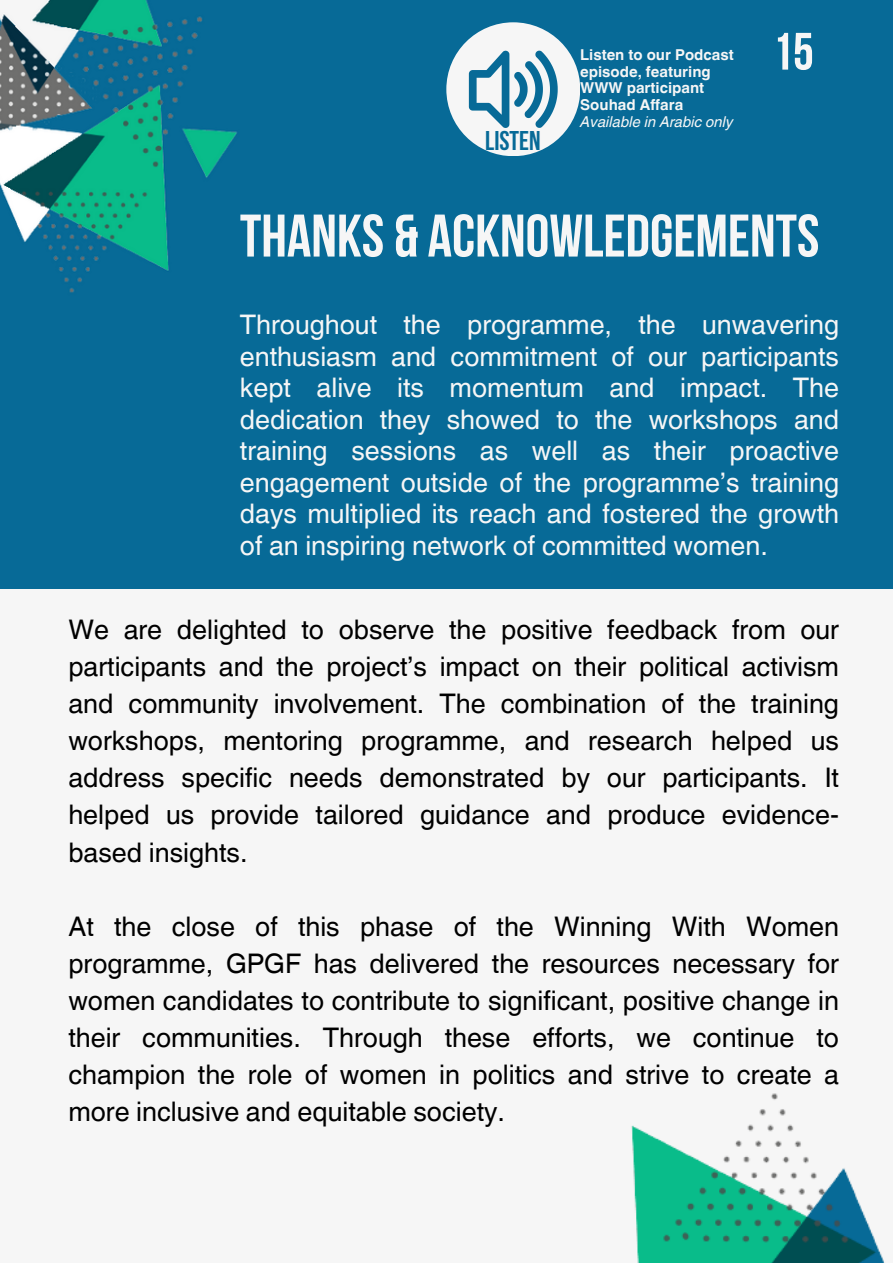
<style>
.page{position:relative;width:893px;height:1264px;background:#fff}
.page>*{position:absolute;margin:0;border:0;box-sizing:border-box;transform-origin:0 0}
.t1{font:700 60px "Bebas Neue";color:#f6f6f6}
.t2{font:700 52.5px "Bebas Neue";color:#f6f6f6}
.t3{font:27px/37px "Helvetica World";color:#000;text-align:justify}
.t4{font:27px/31.5px "Helvetica World";color:#f6f6f6;text-align:justify}
.t5{font:700 27px "Bebas Neue";color:#076a97}
.t6{font:700 15px/16.8px "Helvetica World";color:#f6f6f6}
.t7{font:italic 15px "Helvetica World";color:#f6f6f6}
</style>
<div class="page">
<div style="left:0;top:0;width:892px;height:1262px;background:#f6f6f6"></div>
<img style="left:631px;top:1093px;width:253px;height:169px">
<div style="left:0;top:0;width:892px;height:589px;background:#076a97"></div>
<img style="left:0;top:0;width:237px;height:293px">
<div style="left:446px;top:22px;width:134px;height:134px;background:#f6f6f6;border-radius:50%"></div>
<svg style="left:469px;top:51px;width:88px;height:77px"></svg>
<p class="t5" style="left:485px;top:130px;width:57px">LISTEN</p>
<p class="t6" style="left:580px;top:44px;width:155px">Listen to our Podcast episode, featuring<br>WWW participant<br>Souhad Affara</p>
<p class="t7" style="left:580px;top:109px;width:154px">Available in Arabic only</p>
<p class="t2" style="left:772px;top:30px;width:43px">15</p>
<p class="t1" style="left:240px;top:211px;width:581px">THANKS &amp; ACKNOWLEDGEMENTS</p>
<p class="t4" style="left:240px;top:309px;width:600px">Throughout the programme, the unwavering enthusiasm and commitment of our participants kept alive its momentum and impact. The dedication they showed to the workshops and training sessions as well as their proactive engagement outside of the programme’s training days multiplied its reach and fostered the growth of an inspiring network of committed women.</p>
<p class="t3" style="left:68px;top:611px;width:772px">We are delighted to observe the positive feedback from our participants and the project’s impact on their political activism and community involvement. The combination of the training workshops, mentoring programme, and research helped us address specific needs demonstrated by our participants. It helped us provide tailored guidance and produce evidence&shy;based insights.</p>
<p class="t3" style="left:68px;top:907px;width:772px">At the close of this phase of the Winning With Women programme, GPGF has delivered the resources necessary for women candidates to contribute to significant, positive change in their communities. Through these efforts, we continue to champion the role of women in politics and strive to create a more inclusive and equitable society.</p>
</div>
